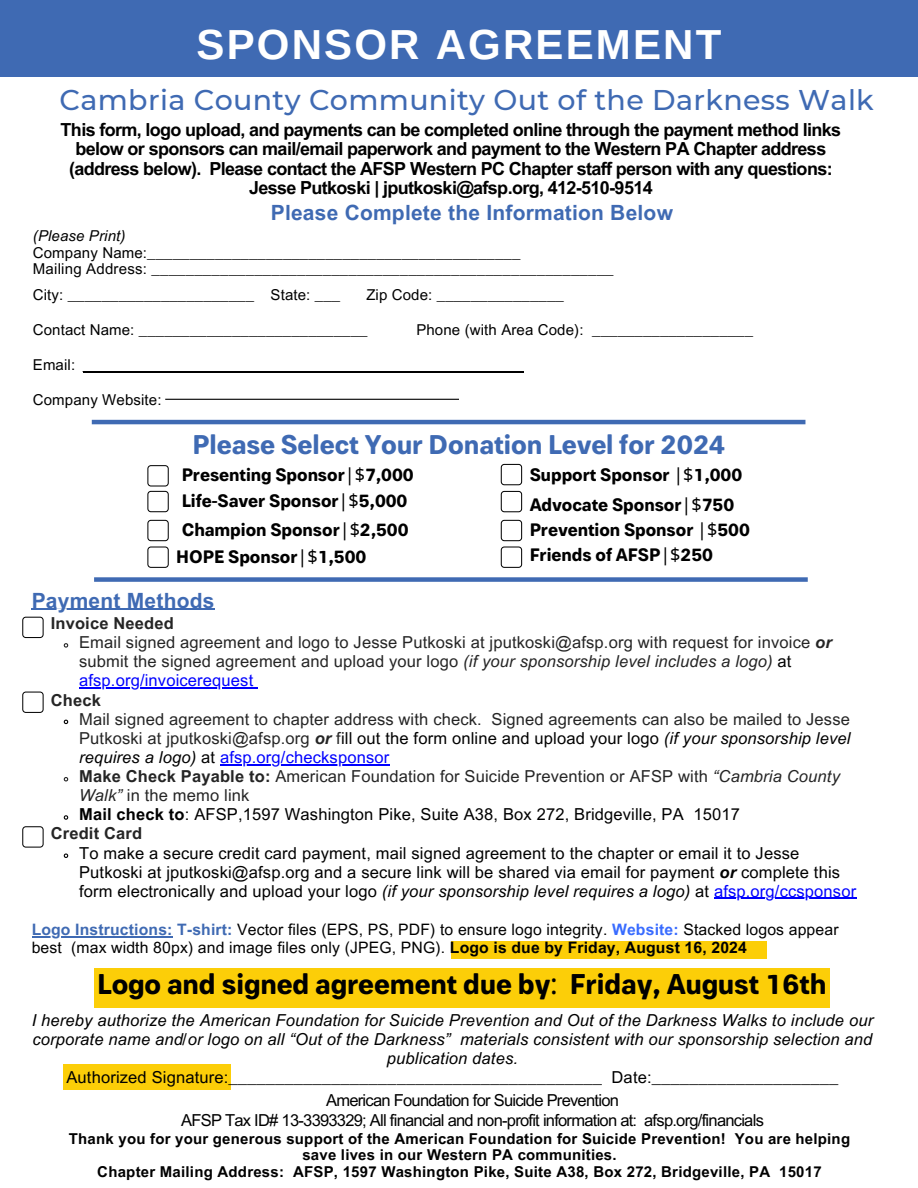
<style>
.page{position:relative;width:918px;height:1188px;background:#fff}
.page>*{position:absolute;margin:0;border:0;box-sizing:border-box;transform-origin:0 0}
.t1{font:700 42px "Arimo";letter-spacing:.055em;color:#fff}
.t2{font:28.5px "Paul Grotesk Soft Bold Trail";color:#000}
.t3{font:500 28.5px "Montserrat";letter-spacing:.01em;color:#3f6ab3}
.t4{font:27px "Paul Grotesk Soft Bold Trail";color:#3f6ab3}
.t5{font:700 21px "Arial MT Pro";letter-spacing:.01em;color:#3f6ab3}
.t6{font:700 18px/19.2px "Arial MT Pro";letter-spacing:-.035em;color:#000;text-align:center}
.t7{font:18px "Paul Grotesk Soft Bold Trail";color:#000}
.t8{font:16.5px/19.2px "Arial MT Pro";letter-spacing:.01em;color:#252525}
.t9{font:16.5px/19.2px "Arial MT Pro";letter-spacing:.01em;color:#000}
.t10{font:italic 16.5px/19.2px "Arial MT Pro";letter-spacing:.01em;color:#000;text-align:center}
.t11{font:16.5px/19.2px "Arial MT Pro";letter-spacing:-.045em;color:#000;text-align:center}
.t12{font:16.5px "Arial MT Pro";letter-spacing:.01em;color:#00f}
.t13{font:700 16.5px "Arial MT Pro";letter-spacing:.01em;color:#252525}
.t14{font:15.75px/18px "Arial MT Pro";letter-spacing:.01em;color:#000}
.t15{font:15px "Arial MT Pro";letter-spacing:.01em;color:#000}
.t16{font:700 15px/16.8px "Arial MT Pro";letter-spacing:.015em;color:#000;text-align:center}
.t17{font:italic 15px "Arial MT Pro";letter-spacing:.01em;color:#000}
.s1{font-family:"Noto Sans"}
.s2{font-weight:700;font-style:italic}
.s3{font-style:italic}
.s4{color:#000}
.s5{color:#252525}
.s6{font-weight:700;font-style:italic;color:#252525}
.s7{color:#00f}
.s8{font-weight:700}
.s9{font-weight:700;color:#000}
.s10{font-weight:700;color:#252525}
.s11{font-weight:700;color:#3f6ab3}
.s12{font-weight:700;color:#396cff}
.s13{font-style:normal}
</style>
<div class="page">
<div style="left:1px;top:0;width:917px;height:77px;background:#3f6ab3"></div>
<hr style="left:83px;top:371px;width:440px;height:1px;background:#000">
<hr style="left:165px;top:399px;width:294px;height:1px;background:#000">
<hr style="left:92px;top:420px;width:713px;height:4px;background:#3f6ab3">
<div style="left:94px;top:577px;width:714px;height:5px;background:#3f6ab3"></div>
<div style="left:147px;top:465px;width:22px;height:22px;border:1px solid #000;border-radius:3px"></div>
<div style="left:147px;top:491px;width:22px;height:21px;border:1px solid #000;border-radius:3px"></div>
<div style="left:147px;top:520px;width:22px;height:21px;border:1px solid #000;border-radius:3px"></div>
<div style="left:147px;top:547px;width:22px;height:21px;border:1px solid #000;border-radius:3px"></div>
<div style="left:501px;top:464px;width:21px;height:21px;border:1px solid #000;border-radius:3px"></div>
<div style="left:501px;top:491px;width:21px;height:21px;border:1px solid #000;border-radius:3px"></div>
<div style="left:501px;top:520px;width:21px;height:21px;border:1px solid #000;border-radius:3px"></div>
<div style="left:501px;top:547px;width:21px;height:21px;border:1px solid #000;border-radius:3px"></div>
<div style="left:22px;top:617px;width:22px;height:21px;border:1px solid #000;border-radius:3px"></div>
<div style="left:22px;top:692px;width:22px;height:21px;border:1px solid #000;border-radius:3px"></div>
<div style="left:22px;top:826px;width:22px;height:22px;border:1px solid #000;border-radius:3px"></div>
<div style="left:94px;top:969px;width:735px;height:39px;background:#fcce08"></div>
<div style="left:451px;top:941px;width:315px;height:18px;background:#fcce08"></div>
<div style="left:64px;top:1064px;width:167px;height:26px;background:#fcce08"></div>
<hr style="left:32px;top:609px;width:183px;height:1px;background:#3f6ab3">
<svg style="left:63px;top:643px;width:6px;height:5px"></svg>
<hr style="left:79px;top:688px;width:174px;height:1px;background:#00f">
<svg style="left:63px;top:719px;width:6px;height:6px"></svg>
<hr style="left:220px;top:764px;width:169px;height:1px;background:#00f">
<svg style="left:63px;top:777px;width:6px;height:5px"></svg>
<svg style="left:63px;top:815px;width:6px;height:5px"></svg>
<svg style="left:63px;top:853px;width:6px;height:5px"></svg>
<hr style="left:714px;top:898px;width:142px;height:1px;background:#00f">
<hr style="left:32px;top:936px;width:141px;height:1px;background:#3f6ab3">
<p class="t1" style="left:197px;top:21px;width:526px">SPONSOR AGREEMENT</p>
<h4 class="t3" style="left:59px;top:82px;width:816px">Cambria County Community Out of the Darkness Walk</h4>
<h1 class="t6" style="left:61px;top:123px;width:782px">This form, logo upload, and payments can be completed online through the payment method links below or sponsors can mail/email paperwork and payment to the Western PA Chapter address (address below). Please contact the AFSP Western PC Chapter staff person with any questions:<br>Jesse Putkoski | jputkoski@afsp.org, 412-510-9514</h1>
<h2 class="t5" style="left:271px;top:205px;width:404px">Please Complete the Information Below</h2>
<h4 class="t17" style="left:33px;top:230px;width:94px">(Please Print)</h4>
<p class="t15" style="left:33px;top:247px;width:489px">Company Name:____________________________________________</p>
<p class="t15" style="left:33px;top:264px;width:582px">Mailing Address: ______________________________________________________</p>
<p class="t15" style="left:33px;top:289px;width:309px">City: ______________________ State: ___</p>
<p class="t15" style="left:366px;top:289px;width:199px">Zip Code: _______________</p>
<p class="t15" style="left:33px;top:324px;width:336px">Contact Name: ___________________________</p>
<p class="t15" style="left:416px;top:324px;width:338px">Phone (with Area Code): ___________________</p>
<p class="t15" style="left:33px;top:394px;width:130px">Company Website:</p>
<p class="t4" style="left:193px;top:429px;width:534px">Please Select Your Donation Level for 2024</p>
<h4 class="t7" style="left:182px;top:465px;width:233px">Presenting Sponsor<span class="s1">|$</span>7,000</h4>
<p class="t7" style="left:182px;top:491px;width:227px">Life-Saver Sponsor<span class="s1">|$</span>5,000</p>
<h4 class="t7" style="left:182px;top:520px;width:228px">Champion Sponsor<span class="s1">|$</span>2,500</h4>
<p class="t7" style="left:176px;top:546px;width:192px">HOPE Sponsor<span class="s1">|$</span>1,500</p>
<h4 class="t7" style="left:530px;top:465px;width:214px">Support Sponsor <span class="s1">|$</span>1,000</h4>
<h3 class="t7" style="left:530px;top:495px;width:206px">Advocate Sponsor<span class="s1">|$</span>750</h3>
<p class="t7" style="left:530px;top:520px;width:222px">Prevention Sponsor <span class="s1">|$</span>500</p>
<h4 class="t7" style="left:530px;top:544px;width:185px">Friends of AFSP<span class="s1">|$</span>250</h4>
<p class="t5" style="left:32px;top:592px;width:184px">Payment Methods</p>
<p class="t13" style="left:51px;top:617px;width:125px">Invoice Needed</p>
<p class="t8" style="left:79px;top:635px;width:754px">Email signed agreement and logo to Jesse Putkoski at jputkoski@afsp.org with request for invoice <span class="s2">or </span>submit the signed agreement and upload your logo <span class="s3">(if your sponsorship level includes a logo)</span> <span class="s4">at</span></p>
<h2 class="t12" style="left:79px;top:674px;width:176px">afsp.org/invoicerequest</h2>
<h2 class="t13" style="left:51px;top:694px;width:52px">Check</h2>
<h2 class="t8" style="left:79px;top:711px;width:772px">Mail signed agreement to chapter address with check. Signed agreements can also be mailed to Jesse</h2>
<p class="t9" style="left:79px;top:730px;width:773px"><span class="s5">Putkoski at jputkoski@afsp.org</span> <span class="s6">or</span> <span class="s5">f</span>ill out the form online and upload your logo <span class="s3">(if your sponsorship level requires a logo)</span> at <span class="s7">afsp.org/checksponsor</span></p>
<h4 class="t8" style="left:79px;top:769px;width:762px"><span class="s8">Make Check Payable to:</span> American Foundation for Suicide Prevention or AFSP with <span class="s3">“Cambria County<br>Walk”</span> in the memo link<br><span class="s9">Mail check to</span><span class="s4">: AFSP,1597 Washington Pike, Suite A38, Box 272, Bridgeville, PA 15017</span></h4>
<p class="t9" style="left:79px;top:826px;width:722px;text-indent:-28px"><span class="s10">Credit Card<br></span>To make a secure credit card payment, mail signed agreement to the chapter or email it to Jesse</p>
<h4 class="t9" style="left:79px;top:864px;width:779px">Putkoski at jputkoski@afsp.org and a secure link will be shared via email for payment <span class="s2">or</span> complete this form electronically and upload your logo <span class="s3">(if your sponsorship level requires a logo)</span> at <span class="s7">afsp.org/ccsponsor</span></h4>
<h4 class="t14" style="left:32px;top:922px;width:808px"><span class="s11">Logo Instructions: T-shirt:</span> Vector files (EPS, PS, PDF) to ensure logo integrity. <span class="s12">Website:</span> Stacked logos appear best (max width 80px) and image files only (JPEG, PNG). <span class="s8">Logo is due by Friday, August 16, 2024</span></h4>
<p class="t2" style="left:97px;top:968px;width:731px">Logo and signed agreement due by<span class="s1">:</span> Friday, August 16th</p>
<p class="t10" style="left:32px;top:1013px;width:843px">I hereby authorize the American Foundation for Suicide Prevention and Out of the Darkness Walks to include our corporate name and/or logo on all “Out of the Darkness” materials consistent with our sponsorship selection and publication dates.<br><span class="s13">Authorized Signature:________________________________________ Date:____________________</span></p>
<p class="t11" style="left:181px;top:1093px;width:584px">American Foundation for Suicide Prevention<br>AFSP Tax ID# 13-3393329; All financial and non-profit information at: afsp.org/financials</p>
<h4 class="t16" style="left:69px;top:1132px;width:783px">Thank you for your generous support of the American Foundation for Suicide Prevention! You are helping save lives in our Western PA communities.<br>Chapter Mailing Address: AFSP, 1597 Washington Pike, Suite A38, Box 272, Bridgeville, PA 15017</h4>
</div>
